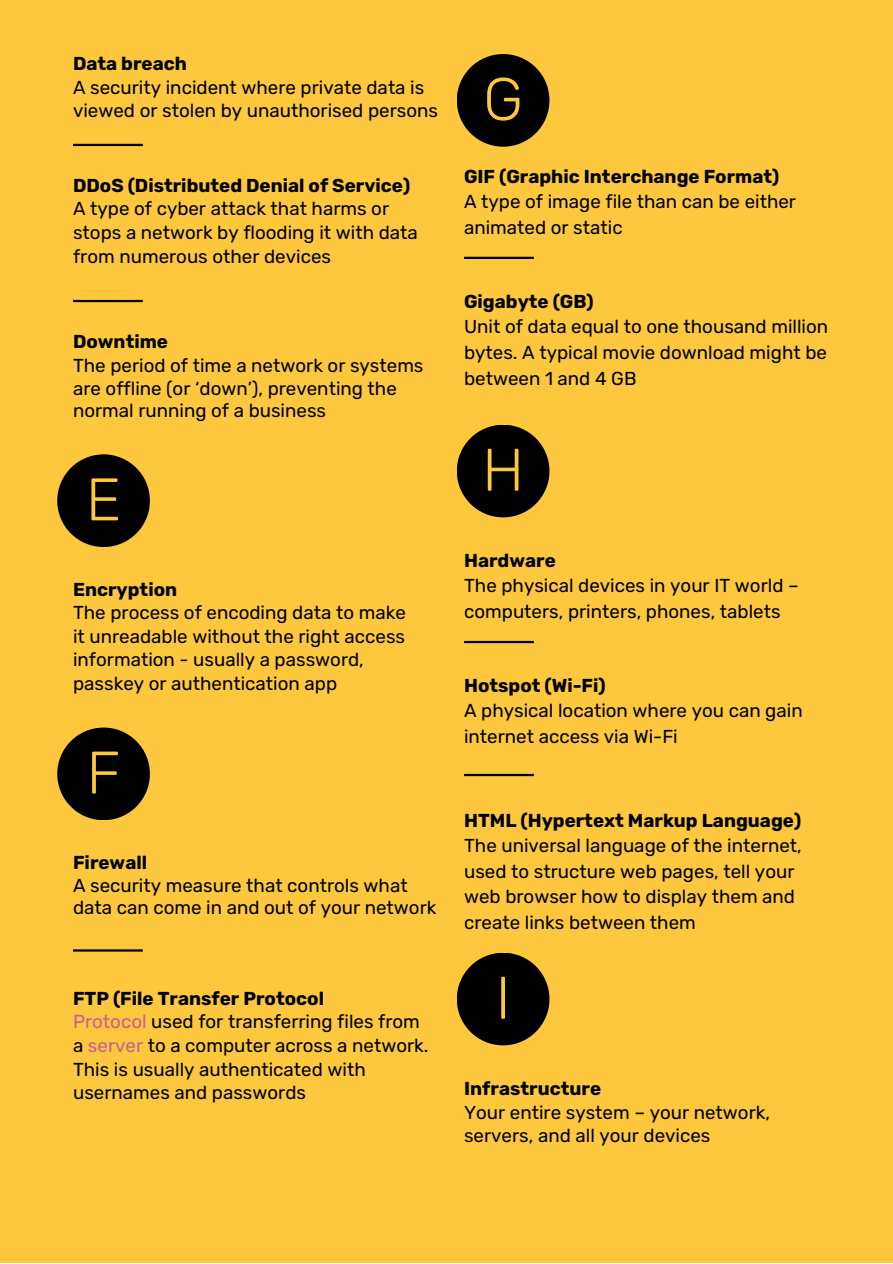
<style>
.page{position:relative;width:893px;height:1264px;background:#fff}
.page>*{position:absolute;margin:0;border:0;box-sizing:border-box;transform-origin:0 0}
.t1{font:300 60px "Rubik";color:#fdc83e}
.t2{font:18.75px/23.5px "Rubik";color:#000}
.t3{font:700 18.75px "Rubik";color:#000}
.s1{font-weight:700}
.s2{color:#ca5f8f}
</style>
<div class="page">
<div style="left:0;top:0;width:892px;height:1262px;background:#fdc83e"></div>
<div style="left:57px;top:454px;width:93px;height:93px;background:#000;border-radius:50%"></div>
<hr style="left:73px;top:144px;width:70px;height:2px;background:#000">
<hr style="left:73px;top:300px;width:70px;height:2px;background:#000">
<div style="left:57px;top:727px;width:93px;height:93px;background:#000;border-radius:50%"></div>
<hr style="left:73px;top:949px;width:70px;height:2px;background:#000">
<div style="left:457px;top:54px;width:92px;height:93px;background:#000;border-radius:50%"></div>
<hr style="left:464px;top:257px;width:70px;height:2px;background:#000">
<div style="left:457px;top:425px;width:92px;height:92px;background:#000;border-radius:50%"></div>
<hr style="left:464px;top:641px;width:70px;height:2px;background:#000">
<hr style="left:464px;top:774px;width:70px;height:2px;background:#000">
<div style="left:457px;top:952px;width:92px;height:93px;background:#000;border-radius:50%"></div>
<p class="t3" style="left:73px;top:52px;width:115px">Data breach</p>
<p class="t2" style="left:73px;top:75px;width:366px">A security incident where private data is viewed or stolen by unauthorised persons</p>
<p class="t3" style="left:73px;top:174px;width:338px">DDoS (Distributed Denial of Service)</p>
<p class="t2" style="left:73px;top:197px;width:346px">A type of cyber attack that harms or stops a network by flooding it with data from numerous other devices</p>
<p class="t3" style="left:73px;top:330px;width:96px">Downtime</p>
<p class="t2" style="left:73px;top:353px;width:352px">The period of time a network or systems are offline (or ‘down’), preventing the</p>
<p class="t2" style="left:73px;top:398px;width:254px">normal running of a business</p>
<h1 class="t1" style="left:86px;top:464px;width:37px">E</h1>
<p class="t3" style="left:73px;top:578px;width:106px">Encryption</p>
<p class="t2" style="left:73px;top:601px;width:334px">The process of encoding data to make it unreadable without the right access information - usually a password, passkey or authentication app</p>
<h1 class="t1" style="left:86px;top:737px;width:36px">F</h1>
<p class="t3" style="left:73px;top:851px;width:75px">Firewall</p>
<p class="t2" style="left:73px;top:875px;width:365px;line-height:21.3px">A security measure that controls what data can come in and out of your network</p>
<p class="t2" style="left:73px;top:986px;width:357px"><span class="s1">FTP (File Transfer Protocol<br></span><span class="s2">Protocol</span> used for transferring files from a <span class="s2">server</span> to a computer across a network.<br>This is usually authenticated with usernames and passwords</p>
<h1 class="t1" style="left:483px;top:64px;width:41px">G</h1>
<p class="t3" style="left:464px;top:165px;width:317px">GIF (Graphic Interchange Format)</p>
<p class="t2" style="left:464px;top:188px;width:333px;line-height:25.8px">A type of image file than can be either animated or static</p>
<p class="t3" style="left:464px;top:290px;width:131px">Gigabyte (GB)</p>
<p class="t2" style="left:464px;top:313px;width:365px;line-height:25.8px;text-align:justify">Unit of data equal to one thousand million bytes. A typical movie download might be between 1 and 4 GB</p>
<h1 class="t1" style="left:482px;top:434px;width:43px">H</h1>
<p class="t3" style="left:464px;top:549px;width:93px">Hardware</p>
<p class="t2" style="left:464px;top:572px;width:336px;line-height:25.8px">The physical devices in your IT world – computers, printers, phones, tablets</p>
<p class="t3" style="left:464px;top:674px;width:143px">Hotspot (Wi-Fi)</p>
<p class="t2" style="left:464px;top:697px;width:340px;line-height:25.8px">A physical location where you can gain internet access via Wi-Fi</p>
<p class="t3" style="left:464px;top:809px;width:338px">HTML (Hypertext Markup Language)</p>
<p class="t2" style="left:464px;top:832px;width:339px;line-height:25.8px">The universal language of the internet, used to structure web pages, tell your web browser how to display them and create links between them</p>
<h1 class="t1" style="left:495px;top:962px;width:17px">I</h1>
<p class="t3" style="left:464px;top:1077px;width:138px">Infrastructure</p>
<p class="t2" style="left:464px;top:1100px;width:307px">Your entire system – your network, servers, and all your devices</p>
</div>
